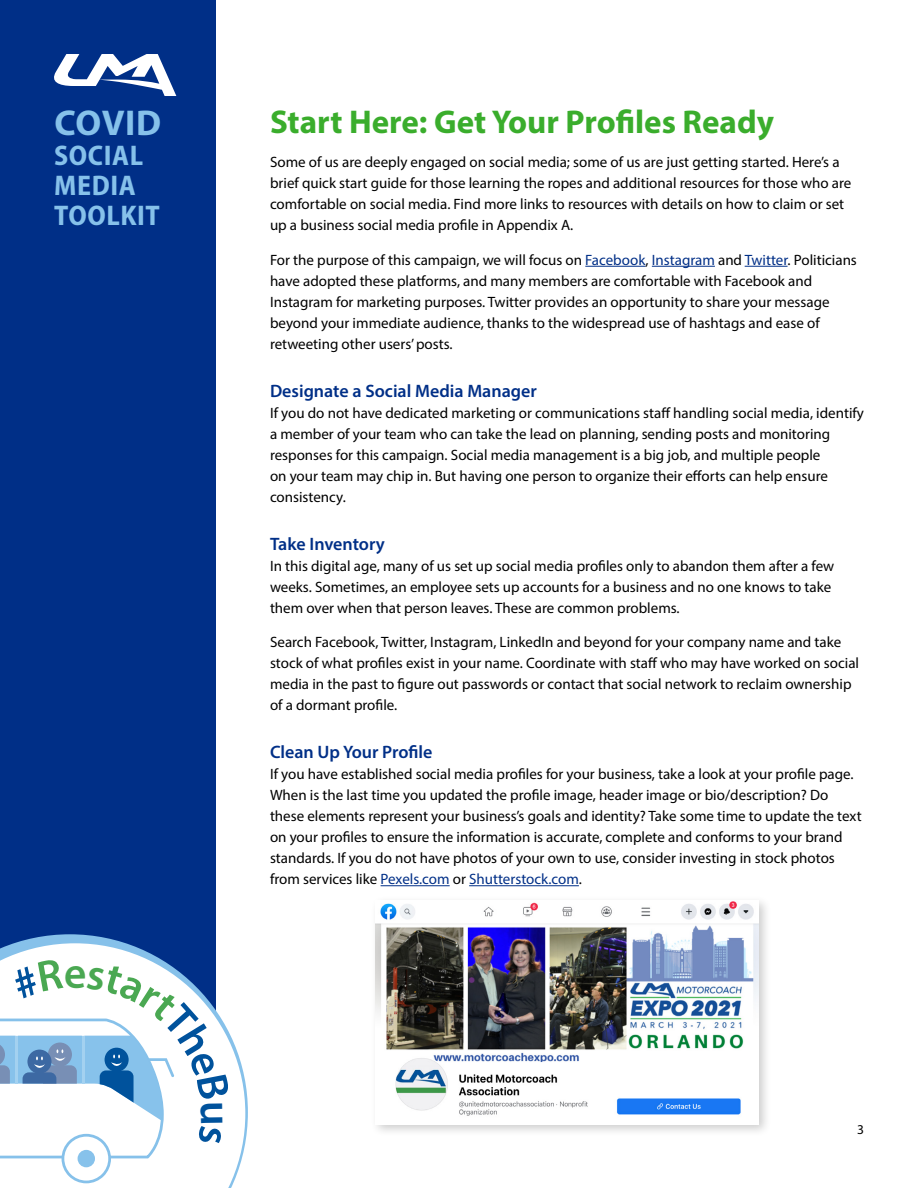
<style>
.page{position:relative;width:918px;height:1188px;background:#fff}
.page>*{position:absolute;margin:0;border:0;box-sizing:border-box;transform-origin:0 0}
.t1{font:700 36px "Myriad Pro";letter-spacing:.015em;color:#86c1ea}
.t2{font:700 33px "Myriad Pro";color:#3aad2c}
.t3{font:700 semi-condensed 28.5px/30px "Myriad Pro";letter-spacing:.02em;color:#86c1ea}
.t4{font:600 18px "Myriad Pro";color:#002f87}
.t5{font:15px/21px "Myriad Pro";color:#000}
.t6{font:13.5px "Myriad Pro";color:#000}
.s1{color:#002f87}
</style>
<div class="page">
<div style="left:0;top:0;width:216px;height:1188px;background:#002f87"></div>
<svg style="left:15px;top:934px;width:233px;height:210px"></svg>
<svg style="left:0;top:943px;width:245px;height:245px;fill:#fff"></svg>
<svg style="left:54px;top:54px;width:122px;height:42px"></svg>
<hr style="left:585px;top:266px;width:61px;height:1px;background:#002f87">
<hr style="left:652px;top:266px;width:63px;height:1px;background:#002f87">
<hr style="left:745px;top:266px;width:43px;height:1px;background:#002f87">
<hr style="left:381px;top:885px;width:69px;height:1px;background:#002f87">
<hr style="left:469px;top:885px;width:110px;height:1px;background:#002f87">
<div style="left:370px;top:896px;width:402px;height:242px;background:#000;opacity:.2"></div>
<img style="left:375px;top:901px;width:384px;height:223px">
<svg style="left:0;top:958px;width:230px;height:225px;background:#dce8f4"></svg>
<h1 class="t1" style="left:54px;top:99px;width:108px">COVID</h1>
<h3 class="t3" style="left:54px;top:141px;width:107px">SOCIAL<br>MEDIA<br>TOOLKIT</h3>
<h2 class="t2" style="left:270px;top:100px;width:506px">Start Here: Get Your Profiles Ready</h2>
<p class="t5" style="left:270px;top:151px;width:583px">Some of us are deeply engaged on social media; some of us are just getting started. Here’s a brief quick start guide for those learning the ropes and additional resources for those who are comfortable on social media. Find more links to resources with details on how to claim or set up a business social media profile in Appendix A.</p>
<p class="t5" style="left:270px;top:249px;width:588px">For the purpose of this campaign, we will focus on <span class="s1">Facebook</span>, <span class="s1">Instagram</span> and <span class="s1">Twitter</span>. Politicians have adopted these platforms, and many members are comfortable with Facebook and Instagram for marketing purposes. Twitter provides an opportunity to share your message beyond your immediate audience, thanks to the widespread use of hashtags and ease of retweeting other users’ posts.</p>
<p class="t4" style="left:270px;top:379px;width:268px">Designate a Social Media Manager</p>
<p class="t5" style="left:270px;top:402px;width:595px">If you do not have dedicated marketing or communications staff handling social media, identify a member of your team who can take the lead on planning, sending posts and monitoring responses for this campaign. Social media management is a big job, and multiple people<br>on your team may chip in. But having one person to organize their efforts can help ensure consistency.</p>
<p class="t4" style="left:270px;top:532px;width:116px">Take Inventory</p>
<p class="t5" style="left:270px;top:555px;width:566px">In this digital age, many of us set up social media profiles only to abandon them after a few weeks. Sometimes, an employee sets up accounts for a business and no one knows to take them over when that person leaves. These are common problems.</p>
<p class="t5" style="left:270px;top:631px;width:591px">Search Facebook, Twitter, Instagram, LinkedIn and beyond for your company name and take stock of what profiles exist in your name. Coordinate with staff who may have worked on social media in the past to figure out passwords or contact that social network to reclaim ownership of a dormant profile.</p>
<p class="t4" style="left:270px;top:741px;width:164px">Clean Up Your Profile</p>
<p class="t5" style="left:270px;top:763px;width:593px">If you have established social media profiles for your business, take a look at your profile page.<br>When is the last time you updated the profile image, header image or bio/description? Do these elements represent your business’s goals and identity? Take some time to update the text on your profiles to ensure the information is accurate, complete and conforms to your brand standards. If you do not have photos of your own to use, consider investing in stock photos from services like <span class="s1">Pexels.com</span> or <span class="s1">Shutterstock.com</span>.</p>
<p class="t6" style="left:857px;top:1122px;width:8px">3</p>
</div>
